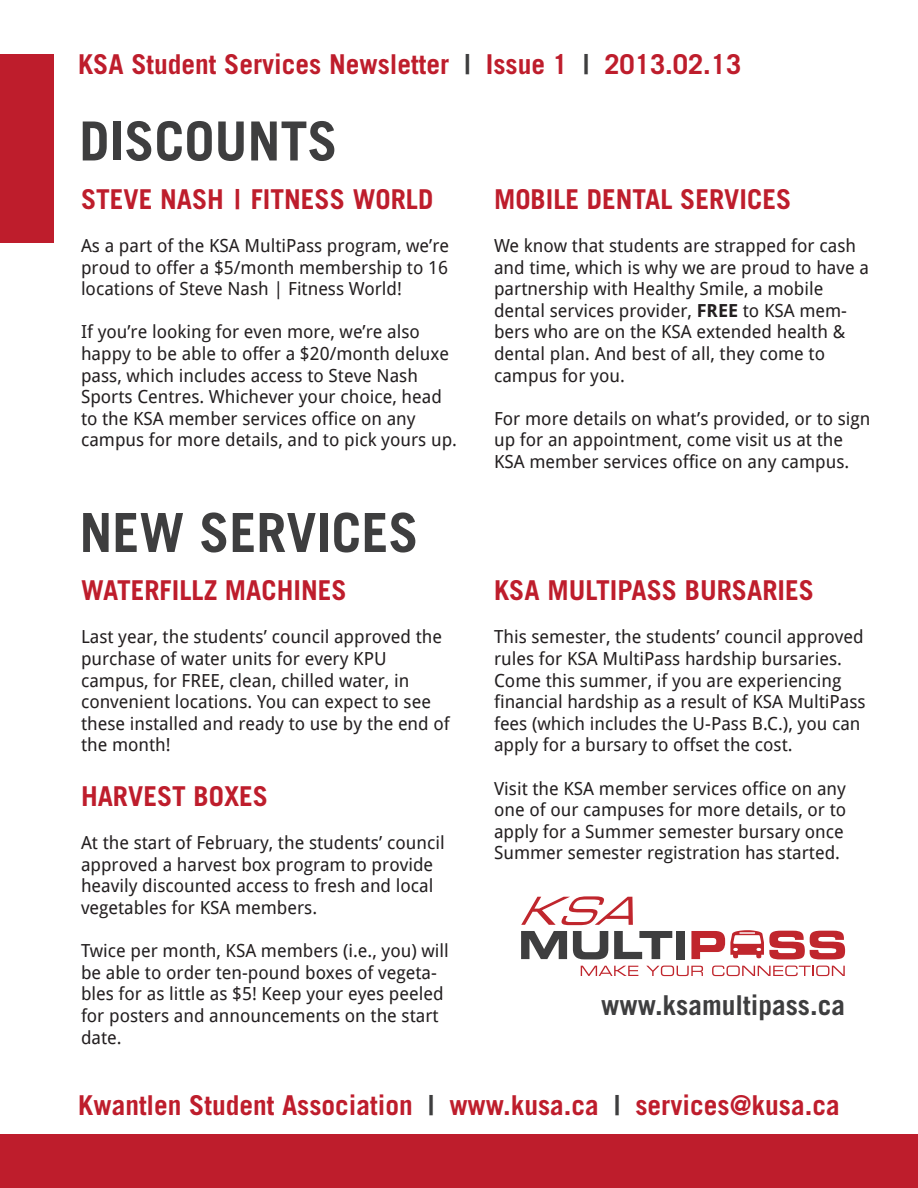
<style>
.page{position:relative;width:918px;height:1188px;background:#fff}
.page>*{position:absolute;margin:0;border:0;box-sizing:border-box;transform-origin:0 0}
.t1{font:700 54px "Trade Gothic LT Std";color:#3e3e3f}
.t2{font:700 27.3px "Trade Gothic LT Std";color:#be1d2c}
.t3{font:700 27.3px "Trade Gothic LT Std";color:#3e3e3f}
.t4{font:18px/21.6px "Droid Sans";color:#231f20}
.s1{color:#3e3e3f}
.s2{font-weight:700}
</style>
<div class="page">
<div style="left:0;top:54px;width:54px;height:189px;background:#be1d2c"></div>
<div style="left:0;top:1134px;width:918px;height:54px;background:#be1d2c"></div>
<svg style="left:521px;top:931px;width:46px;height:28px"></svg>
<svg style="left:573px;top:931px;width:35px;height:28px"></svg>
<svg style="left:614px;top:931px;width:58px;height:28px"></svg>
<div style="left:677px;top:931px;width:8px;height:28px;background:#3e3e3f"></div>
<svg style="left:581px;top:966px;width:57px;height:10px"></svg>
<svg style="left:646px;top:966px;width:57px;height:10px"></svg>
<svg style="left:712px;top:966px;width:133px;height:10px"></svg>
<svg style="left:691px;top:930px;width:154px;height:29px"></svg>
<svg style="left:521px;top:896px;width:112px;height:29px"></svg>
<h2 class="t2" style="left:78px;top:47px;width:665px">KSA Student Services Newsletter <span class="s1">|</span> Issue 1 <span class="s1">|</span> 2013.02.13</h2>
<h1 class="t1" style="left:79px;top:108px;width:260px">DISCOUNTS</h1>
<h2 class="t2" style="left:81px;top:182px;width:354px">STEVE NASH | FITNESS WORLD</h2>
<p class="t4" style="left:81px;top:235px;width:370px;text-align:justify">As a part of the KSA MultiPass program, we’re proud to offer a $5/month membership to 16 locations of Steve Nash | Fitness World!</p>
<p class="t4" style="left:81px;top:321px;width:378px">If you’re looking for even more, we’re also happy to be able to offer a $20/month deluxe pass, which includes access to Steve Nash Sports Centres. Whichever your choice, head to the KSA member services office on any campus for more details, and to pick yours up.</p>
<h1 class="t1" style="left:79px;top:500px;width:341px">NEW SERVICES</h1>
<h2 class="t2" style="left:81px;top:574px;width:267px">WATERFILLZ MACHINES</h2>
<p class="t4" style="left:81px;top:626px;width:370px">Last year, the students’ council approved the purchase of water units for every KPU campus, for FREE, clean, chilled water, in convenient locations. You can expect to see these installed and ready to use by the end of the month!</p>
<h2 class="t2" style="left:81px;top:779px;width:189px">HARVEST BOXES</h2>
<p class="t4" style="left:81px;top:832px;width:365px">At the start of February, the students’ council approved a harvest box program to provide heavily discounted access to fresh and local vegetables for KSA members.</p>
<p class="t4" style="left:81px;top:940px;width:369px">Twice per month, KSA members (i.e., you) will be able to order ten-pound boxes of vegeta&shy;bles for as little as $5! Keep your eyes peeled for posters and announcements on the start date.</p>
<h2 class="t2" style="left:494px;top:182px;width:299px">MOBILE DENTAL SERVICES</h2>
<p class="t4" style="left:494px;top:235px;width:376px">We know that students are strapped for cash and time, which is why we are proud to have a partnership with Healthy Smile, a mobile dental services provider, <span class="s2">FREE</span> to KSA mem&shy;bers who are on the KSA extended health &amp; dental plan. And best of all, they come to campus for you.</p>
<p class="t4" style="left:494px;top:408px;width:378px">For more details on what’s provided, or to sign up for an appointment, come visit us at the<br>KSA member services office on any campus.</p>
<h2 class="t2" style="left:494px;top:574px;width:322px">KSA MULTIPASS BURSARIES</h2>
<p class="t4" style="left:494px;top:626px;width:373px">This semester, the students’ council approved rules for KSA MultiPass hardship bursaries.<br>Come this summer, if you are experiencing financial hardship as a result of KSA MultiPass fees (which includes the U-Pass B.C.), you can apply for a bursary to offset the cost.</p>
<p class="t4" style="left:494px;top:777px;width:354px">Visit the KSA member services office on any one of our campuses for more details, or to apply for a Summer semester bursary once Summer semester registration has started.</p>
<h2 class="t3" style="left:601px;top:989px;width:245px">www.ksamultipass.ca</h2>
<h2 class="t2" style="left:78px;top:1089px;width:763px">Kwantlen Student Association <span class="s1">|</span> www.kusa.ca <span class="s1">|</span> services@kusa.ca</h2>
</div>
